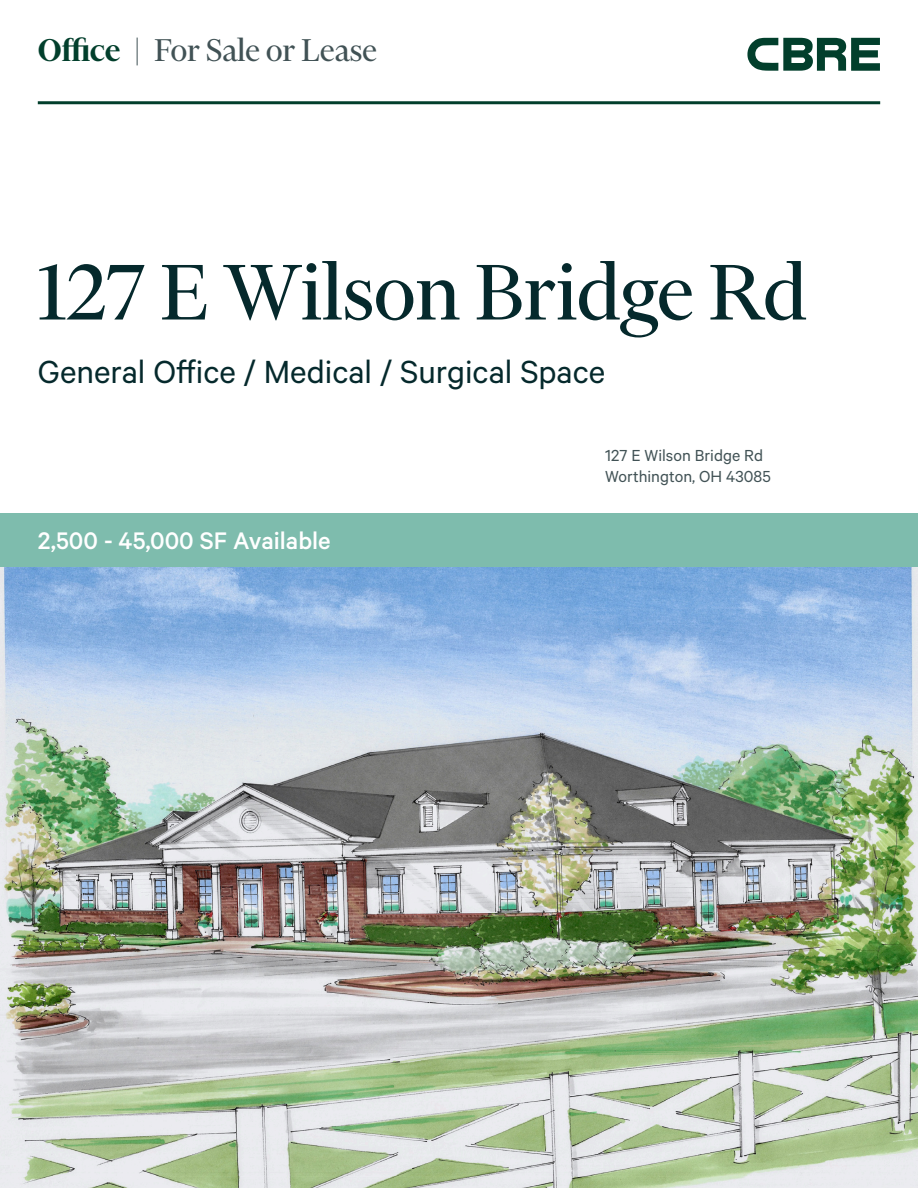
<style>
.page{position:relative;width:918px;height:1188px;background:#fff}
.page>*{position:absolute;margin:0;border:0;box-sizing:border-box;transform-origin:0 0}
.Heading_Large{font:90px "Financier Display";color:#05292c}
.Subheading_Large{font:36px "Calibre";color:#05292c}
.t1{font:36px "Financier Display";color:#415255}
.t2{font:500 27px "Calibre";color:#fff}
.t3{font:18px "Calibre";color:#415255}
.s1{font-weight:600;color:#023f2c}
</style>
<div class="page">
<img style="left:0;top:567px;width:918px;height:621px">
<svg style="left:747px;top:38px;width:133px;height:33px"></svg>
<hr style="left:38px;top:101px;width:842px;height:3px;background:#023f2c">
<div style="left:0;top:513px;width:918px;height:54px;background:#7ebcad"></div>
<p class="t1" style="left:38px;top:32px;width:341px"><span class="s1">Office</span> | For Sale or Lease</p>
<p class="Heading_Large" style="left:38px;top:245px;width:771px">127 E Wilson Bridge Rd</p>
<p class="Subheading_Large" style="left:38px;top:350px;width:569px">General Office / Medical / Surgical Space</p>
<p class="t2" style="left:38px;top:525px;width:294px">2,500 - 45,000 SF Available</p>
<p class="t3" style="left:605px;top:445px;width:159px">127 E Wilson Bridge Rd</p>
<p class="t3" style="left:605px;top:466px;width:167px">Worthington, OH 43085</p>
</div>
